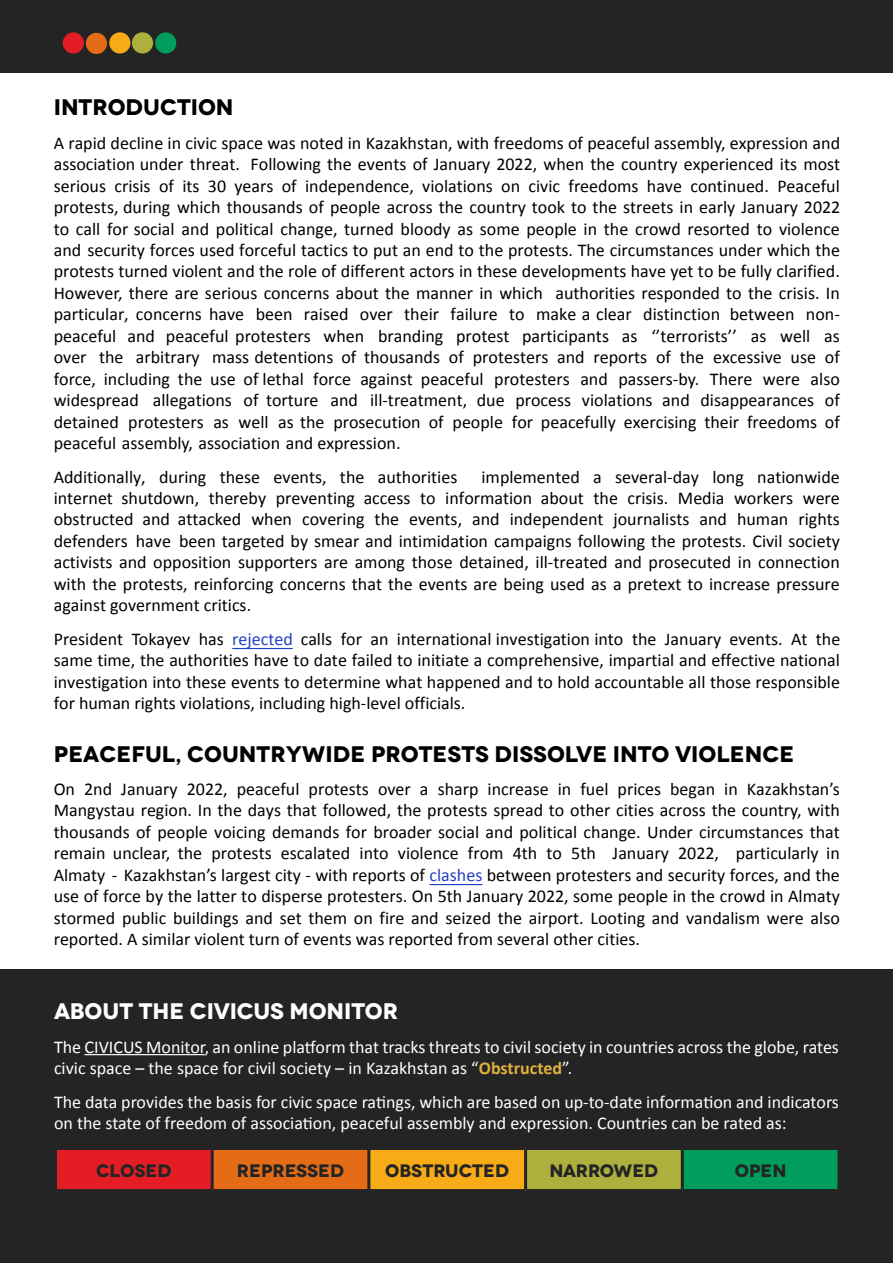
<style>
.page{position:relative;width:893px;height:1263px;background:#fff}
.page>*{position:absolute;margin:0;border:0;box-sizing:border-box;transform-origin:0 0}
.t1{font:700 22.5px "Novecentowide";color:#000}
.t2{font:700 22.5px "Novecentowide";letter-spacing:-.01em;color:#fff}
.t3{font:18px/21.5px "Calibri";color:#000;text-align:justify}
.t4{font:18px/21.5px "Calibri";color:#fff}
.t5{font:700 18px "Novecentowide";color:#242424}
.t6{font:700 18px "Novecentowide";letter-spacing:-.02em;color:#242424}
.s1{color:#2141c6}
.s2{font-weight:700;color:#dfb03d}
</style>
<div class="page">
<div style="left:0;top:0;width:893px;height:72px;background:#242424"></div>
<div style="left:63px;top:32px;width:21px;height:22px;background:#e41d24;border-radius:50%"></div>
<div style="left:86px;top:33px;width:21px;height:21px;background:#e46c16;border-radius:50%"></div>
<div style="left:109px;top:32px;width:21px;height:22px;background:#f7ab17;border-radius:50%"></div>
<div style="left:132px;top:32px;width:21px;height:22px;background:#adb03d;border-radius:50%"></div>
<div style="left:155px;top:32px;width:21px;height:22px;background:#019d5c;border-radius:50%"></div>
<hr style="left:429px;top:884px;width:53px;height:1px;background:#2141c6">
<hr style="left:232px;top:648px;width:61px;height:1px;background:#2141c6">
<div style="left:0;top:969px;width:893px;height:294px;background:#242424"></div>
<hr style="left:85px;top:1054px;width:120px;height:1px;background:#fff">
<div style="left:56px;top:1148px;width:156px;height:42px;background:#e41d24"></div>
<div style="left:212px;top:1148px;width:157px;height:42px;background:#e46c16"></div>
<div style="left:369px;top:1148px;width:157px;height:42px;background:#f7ab17"></div>
<div style="left:526px;top:1148px;width:156px;height:42px;background:#adb03d"></div>
<div style="left:682px;top:1148px;width:157px;height:42px;background:#019d5c"></div>
<hr style="left:54px;top:1147px;width:158px;height:3px;background:#242424">
<hr style="left:54px;top:1150px;width:3px;height:39px;background:#242424">
<hr style="left:212px;top:1147px;width:157px;height:3px;background:#242424">
<hr style="left:211px;top:1150px;width:3px;height:39px;background:#242424">
<hr style="left:369px;top:1147px;width:157px;height:3px;background:#242424">
<hr style="left:367px;top:1150px;width:3px;height:39px;background:#242424">
<hr style="left:526px;top:1147px;width:156px;height:3px;background:#242424">
<hr style="left:524px;top:1150px;width:3px;height:39px;background:#242424">
<hr style="left:682px;top:1147px;width:158px;height:3px;background:#242424">
<hr style="left:681px;top:1150px;width:3px;height:39px;background:#242424">
<hr style="left:837px;top:1150px;width:3px;height:39px;background:#242424">
<hr style="left:54px;top:1189px;width:158px;height:3px;background:#242424">
<hr style="left:212px;top:1189px;width:157px;height:3px;background:#242424">
<hr style="left:369px;top:1189px;width:157px;height:3px;background:#242424">
<hr style="left:526px;top:1189px;width:156px;height:3px;background:#242424">
<hr style="left:682px;top:1189px;width:158px;height:3px;background:#242424">
<p class="t1" style="left:54px;top:93px;width:181px">INTRODUCTION</p>
<p class="t3" style="left:54px;top:132px;width:788px">A rapid decline in civic space was noted in Kazakhstan, with freedoms of peaceful assembly, expression and association under threat. Following the events of January 2022, when the country experienced its most serious crisis of its 30 years of independence, violations on civic freedoms have continued. Peaceful protests, during which thousands of people across the country took to the streets in early January 2022 to call for social and political change, turned bloody as some people in the crowd resorted to violence and security forces used forceful tactics to put an end to the protests. The circumstances under which the protests turned violent and the role of different actors in these developments have yet to be fully clarified.<br>However, there are serious concerns about the manner in which authorities responded to the crisis. In particular, concerns have been raised over their failure to make a clear distinction between non&shy;peaceful and peaceful protesters when branding protest participants as ‘’terrorists’’ as well as over the arbitrary mass detentions of thousands of protesters and reports of the excessive use of force, including the use of lethal force against peaceful protesters and passers-by. There were also widespread allegations of torture and ill-treatment, due process violations and disappearances of detained protesters as well as the prosecution of people for peacefully exercising their freedoms of peaceful assembly, association and expression.</p>
<p class="t3" style="left:54px;top:466px;width:405px">Additionally, during these events, the authorities</p>
<p class="t3" style="left:54px;top:466px;width:788px;text-indent:428px">implemented a several-day long nationwide internet shutdown, thereby preventing access to information about the crisis. Media workers were obstructed and attacked when covering the events, and independent journalists and human rights defenders have been targeted by smear and intimidation campaigns following the protests. Civil society activists and opposition supporters are among those detained, ill-treated and prosecuted in connection with the protests, reinforcing concerns that the events are being used as a pretext to increase pressure against government critics.</p>
<p class="t3" style="left:54px;top:628px;width:788px">President Tokayev has <span class="s1">rejected</span> calls for an international investigation into the January events. At the same time, the authorities have to date failed to initiate a comprehensive, impartial and effective national investigation into these events to determine what happened and to hold accountable all those responsible for human rights violations, including high-level officials.</p>
<p class="t1" style="left:54px;top:739px;width:742px">PEACEFUL, COUNTRYWIDE PROTESTS DISSOLVE INTO VIOLENCE</p>
<p class="t3" style="left:54px;top:778px;width:788px">On 2nd January 2022, peaceful protests over a sharp increase in fuel prices began in Kazakhstan’s Mangystau region. In the days that followed, the protests spread to other cities across the country, with thousands of people voicing demands for broader social and political change. Under circumstances that remain unclear, the protests escalated into violence from 4th to 5th January 2022, particularly in Almaty - Kazakhstan’s largest city - with reports of <span class="s1">clashes</span> between protesters and security forces, and the use of force by the latter to disperse protesters. On 5th January 2022, some people in the crowd in Almaty stormed public buildings and set them on fire and seized the airport. Looting and vandalism were also reported. A similar violent turn of events was reported from several other cities.</p>
<p class="t2" style="left:54px;top:997px;width:345px">ABOUT THE CIVICUS MONITOR</p>
<p class="t4" style="left:54px;top:1036px;width:786px">The CIVICUS Monitor, an online platform that tracks threats to civil society in countries across the globe, rates civic space – the space for civil society – in Kazakhstan as “<span class="s2">Obstructed</span>”.</p>
<p class="t4" style="left:54px;top:1091px;width:786px">The data provides the basis for civic space ratings, which are based on up-to-date information and indicators on the state of freedom of association, peaceful assembly and expression. Countries can be rated as:</p>
<p class="t5" style="left:96px;top:1159px;width:77px">CLOSED</p>
<p class="t5" style="left:237px;top:1159px;width:109px">REPRESSED</p>
<p class="t5" style="left:385px;top:1159px;width:126px">OBSTRUCTED</p>
<p class="t6" style="left:549px;top:1159px;width:110px">NARROWED</p>
<p class="t5" style="left:735px;top:1159px;width:53px">OPEN</p>
</div>
